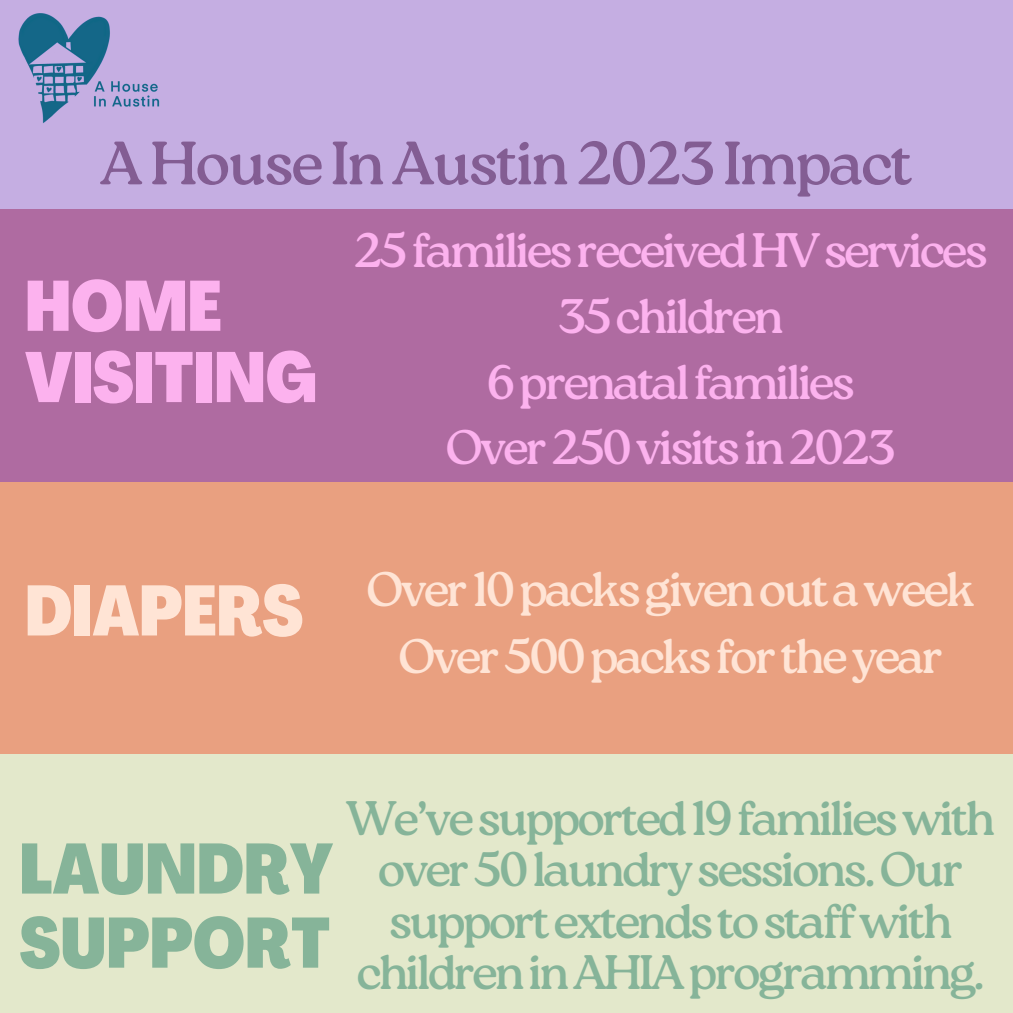
<style>
.page{position:relative;width:1013px;height:1013px;background:#fff}
.page>*{position:absolute;margin:0;border:0;box-sizing:border-box;transform-origin:0 0}
.t1{font:800 70px/74px "Agrandir Tight";color:#86b499}
.t2{font:800 70px/71.2px "Agrandir Tight";color:#fcb2ee}
.t3{font:800 70px "Agrandir Tight";color:#ffe4d5}
.t4{font:61.12px "Roca Two";letter-spacing:-.04em;color:#835d93}
.t5{font:48.38px/51.5px "Roca Two";letter-spacing:-.065em;color:#86b499;text-align:center}
.t6{font:48.38px "Roca Two";letter-spacing:-.065em;color:#fcb2ee}
.t7{font:48.38px "Roca Two";letter-spacing:-.065em;color:#ffe4d5}
</style>
<div class="page">
<div style="left:0;top:0;width:1012px;height:1012px;background:#c5aee2"></div>
<div style="left:0;top:754px;width:1012px;height:258px;background:#e3e8cb"></div>
<div style="left:0;top:454px;width:1012px;height:300px;background:#e9a080"></div>
<div style="left:0;top:209px;width:1012px;height:273px;background:#af6ba1"></div>
<img style="left:18px;top:13px;width:142px;height:110px">
<h1 class="t4" style="left:100px;top:127px;width:814px">A House In Austin 2023 Impact</h1>
<p class="t2" style="left:25px;top:278px;width:293px">HOME<br>VISITING</p>
<h2 class="t6" style="left:353px;top:222px;width:636px">25familiesreceivedHVservices</h2>
<h1 class="t6" style="left:557px;top:288px;width:228px">35children</h1>
<p class="t6" style="left:486px;top:353px;width:370px">6prenatalfamilies</p>
<p class="t6" style="left:445px;top:419px;width:452px">Over250visitsin2023</p>
<p class="t3" style="left:25px;top:583px;width:279px">DIAPERS</p>
<p class="t7" style="left:366px;top:561px;width:610px">Over10packsgivenoutaweek</p>
<h1 class="t7" style="left:398px;top:627px;width:546px">Over500packsfortheyear</h1>
<p class="t1" style="left:19px;top:839px;width:315px">LAUNDRY<br>SUPPORT</p>
<p class="t5" style="left:346px;top:792px;width:651px">We’vesupported19familieswith over50laundrysessions.Our supportextendstostaffwith childreninAHIAprogramming.</p>
</div>
